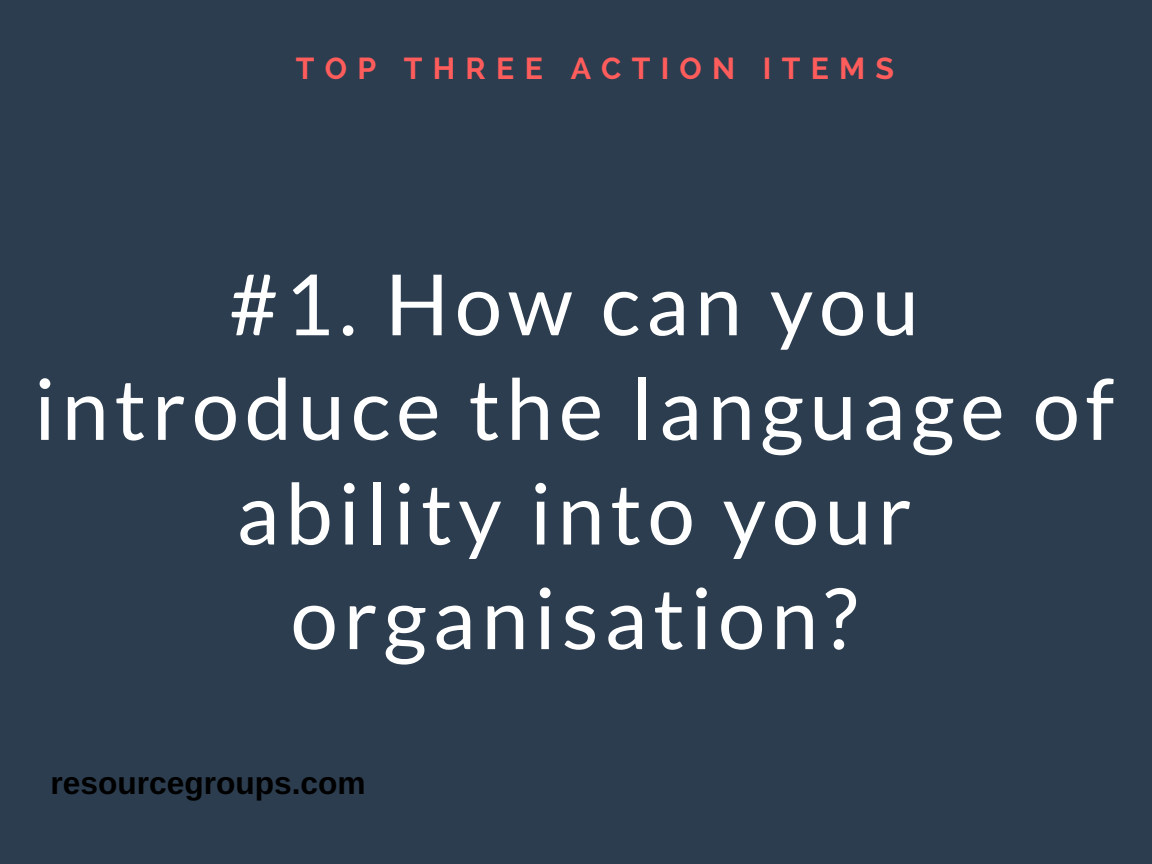
<style>
.page{position:relative;width:1152px;height:864px;background:#2c3d4f}
.page>*{position:absolute;margin:0;border:0;box-sizing:border-box;transform-origin:0 0}
.t1{font:84.45px/104.7px "Lato";letter-spacing:.07em;color:#fff;text-align:center}
.t2{font:700 31.65px "Arimo";color:#000}
.t3{font:700 30.15px "Raleway";letter-spacing:.34em;color:#ff5c5c}
</style>
<div class="page">
<p class="t3" style="left:296px;top:50px;width:600px">TOP THREE ACTION ITEMS</p>
<p class="t1" style="left:34px;top:250px;width:1082px">#1. How can you introduce the language of ability into your organisation?</p>
<p class="t2" style="left:51px;top:766px;width:316px">resourcegroups.com</p>
</div>
